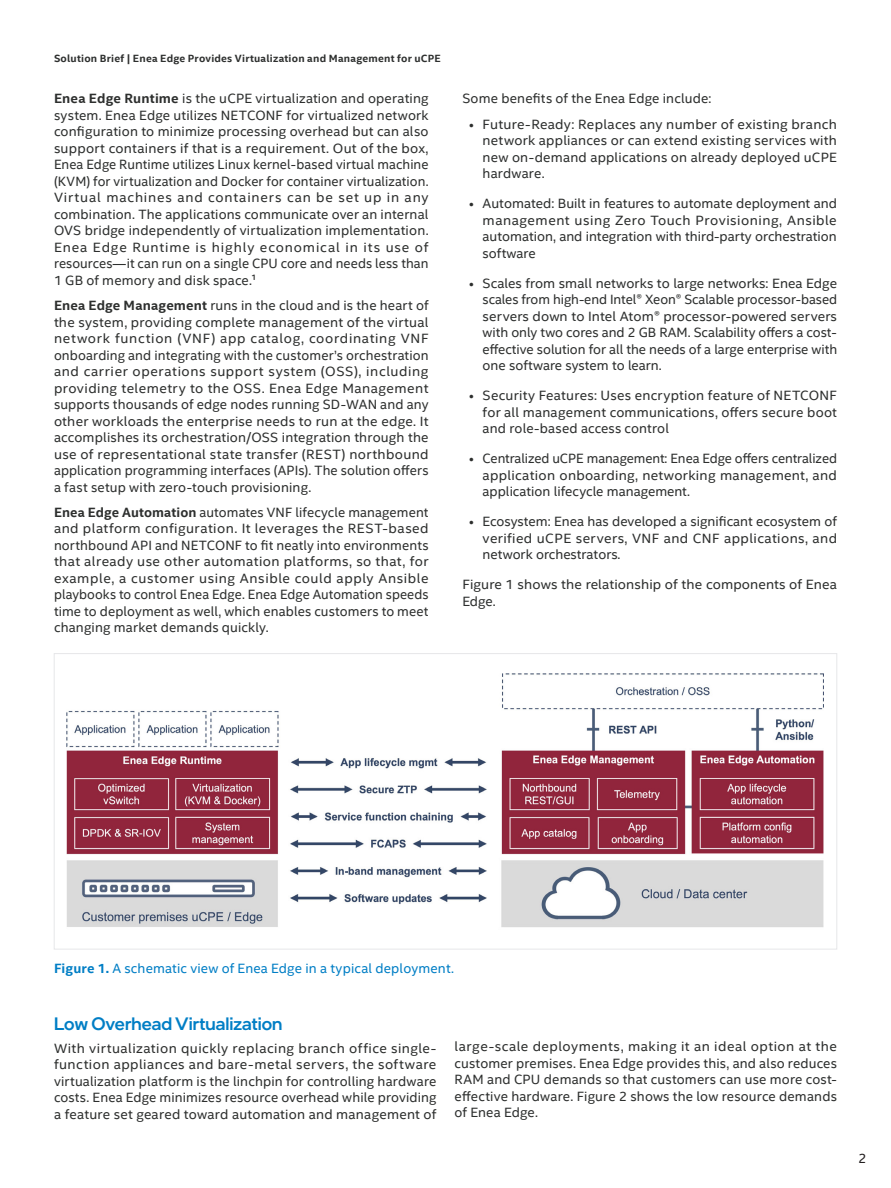
<style>
.page{position:relative;width:891px;height:1188px;background:#fff}
.page>*{position:absolute;margin:0;border:0;box-sizing:border-box;transform-origin:0 0}
.CopyHeaderBlue{font:500 18px "Intel One Display";color:#007ec5}
.MainCopy___Caption{font:13.5px/16.5px "Intel Clear";letter-spacing:.01em;color:#2d2f2e;text-align:justify}
.MainCopy___Caption-2{font:13.5px "Intel Clear";letter-spacing:.01em;color:#007ec5}
.t1{font:13.5px "Intel Clear";color:#231f20}
.Document_Header{font:700 10.5px "Intel Clear";letter-spacing:.02em;color:#2d2f2e}
.s1{font-weight:700}
</style>
<div class="page">
<img style="left:67px;top:673px;width:757px;height:254px">
<p class="Document_Header" style="left:54px;top:51px;width:388px">Solution Brief | Enea Edge Provides Virtualization and Management for uCPE</p>
<p class="MainCopy___Caption" style="left:54px;top:90px;width:376px"><span class="s1">Enea Edge Runtime</span> is the uCPE virtualization and operating system. Enea Edge utilizes NETCONF for virtualized network configuration to minimize processing overhead but can also support containers if that is a requirement. Out of the box, Enea Edge Runtime utilizes Linux kernel-based virtual machine (KVM) for virtualization and Docker for container virtualization.<br>Virtual machines and containers can be set up in any combination. The applications communicate over an internal OVS bridge independently of virtualization implementation.<br>Enea Edge Runtime is highly economical in its use of resources—it can run on a single CPU core and needs less than 1 GB of memory and disk space.¹</p>
<p class="MainCopy___Caption" style="left:54px;top:297px;width:376px"><span class="s1">Enea Edge Management</span> runs in the cloud and is the heart of the system, providing complete management of the virtual network function (VNF) app catalog, coordinating VNF onboarding and integrating with the customer’s orchestration and carrier operations support system (OSS), including providing telemetry to the OSS. Enea Edge Management supports thousands of edge nodes running SD-WAN and any other workloads the enterprise needs to run at the edge. It accomplishes its orchestration/OSS integration through the use of representational state transfer (REST) northbound application programming interfaces (APIs). The solution offers a fast setup with zero-touch provisioning.</p>
<p class="MainCopy___Caption" style="left:54px;top:504px;width:376px"><span class="s1">Enea Edge Automation</span> automates VNF lifecycle management and platform configuration. It leverages the REST-based northbound API and NETCONF to fit neatly into environments that already use other automation platforms, so that, for example, a customer using Ansible could apply Ansible playbooks to control Enea Edge. Enea Edge Automation speeds time to deployment as well, which enables customers to meet changing market demands quickly.</p>
<p class="MainCopy___Caption" style="left:462px;top:90px;width:251px">Some benefits of the Enea Edge include:</p>
<p class="MainCopy___Caption" style="left:483px;top:115px;width:356px;text-indent:-14px">• Future-Ready: Replaces any number of existing branch network appliances or can extend existing services with new on-demand applications on already deployed uCPE hardware.</p>
<p class="MainCopy___Caption" style="left:483px;top:195px;width:356px;text-indent:-14px">• Automated: Built in features to automate deployment and management using Zero Touch Provisioning, Ansible automation, and integration with third-party orchestration software</p>
<p class="MainCopy___Caption" style="left:483px;top:274px;width:356px;text-indent:-14px">• Scales from small networks to large networks: Enea Edge scales from high-end Intel® Xeon® Scalable processor-based servers down to Intel Atom® processor-powered servers with only two cores and 2 GB RAM. Scalability offers a cost&shy;effective solution for all the needs of a large enterprise with one software system to learn.</p>
<p class="MainCopy___Caption" style="left:483px;top:387px;width:356px;text-indent:-14px">• Security Features: Uses encryption feature of NETCONF for all management communications, offers secure boot and role-based access control</p>
<p class="MainCopy___Caption" style="left:483px;top:450px;width:356px;text-indent:-14px">• Centralized uCPE management: Enea Edge offers centralized application onboarding, networking management, and application lifecycle management.</p>
<p class="MainCopy___Caption" style="left:483px;top:513px;width:356px;text-indent:-14px">• Ecosystem: Enea has developed a significant ecosystem of verified uCPE servers, VNF and CNF applications, and network orchestrators.</p>
<p class="MainCopy___Caption" style="left:462px;top:576px;width:376px">Figure 1 shows the relationship of the components of Enea<br>Edge.</p>
<p class="MainCopy___Caption-2" style="left:54px;top:959px;width:402px"><span class="s1">Figure 1.</span> A schematic view of Enea Edge in a typical deployment.</p>
<p class="CopyHeaderBlue" style="left:54px;top:1012px;width:230px">Low Overhead Virtualization</p>
<p class="MainCopy___Caption" style="left:54px;top:1039px;width:384px">With virtualization quickly replacing branch office single&shy;function appliances and bare-metal servers, the software virtualization platform is the linchpin for controlling hardware costs. Enea Edge minimizes resource overhead while providing a feature set geared toward automation and management of</p>
<p class="MainCopy___Caption" style="left:454px;top:1038px;width:384px">large-scale deployments, making it an ideal option at the customer premises. Enea Edge provides this, and also reduces RAM and CPU demands so that customers can use more cost&shy;effective hardware. Figure 2 shows the low resource demands of Enea Edge.</p>
<p class="t1" style="left:858px;top:1149px;width:10px">2</p>
</div>
